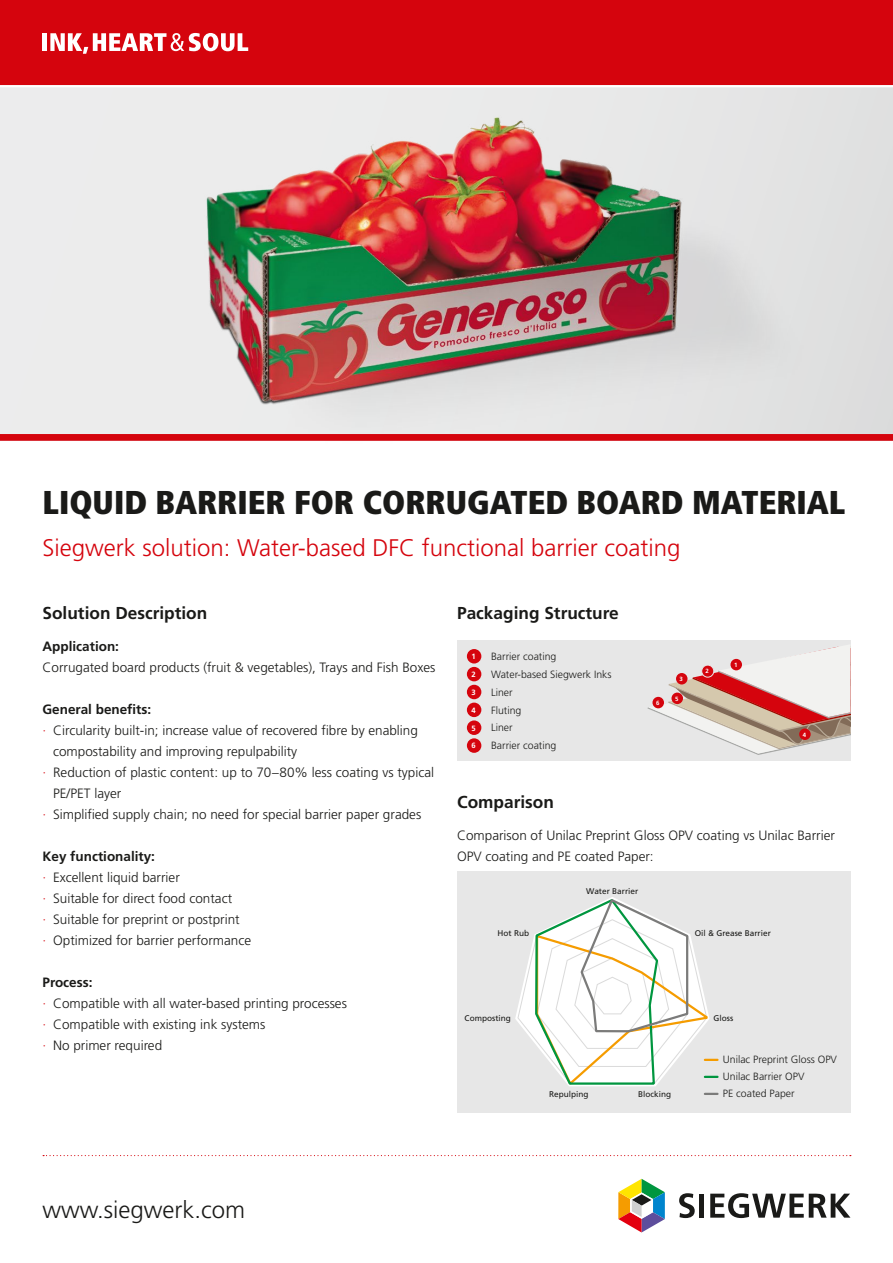
<style>
.page{position:relative;width:893px;height:1263px;background:#fff}
.page>*{position:absolute;margin:0;border:0;box-sizing:border-box;transform-origin:0 0}
.t1{font:900 condensed 33px "Frutiger LT Pro";color:#1a1a18}
.t2{font:300 24px "Frutiger LT Pro";color:#d5040d}
.t3{font:300 24px "Frutiger LT Pro";color:#1a1a18}
.t4{font:700 17.25px "Frutiger LT Pro";color:#1a1a18}
.t5{font:300 13.5px/21px "Frutiger LT Pro";color:#1a1a18}
.t6{font:700 13.5px "Frutiger LT Pro";color:#1a1a18}
.t7{font:300 10.5px/17.9px "Frutiger LT Pro";color:#1a1a18}
.t8{font:8.25px "Frutiger LT Pro";color:#1a1a18}
.t9{font:700 7.65px "Frutiger LT Pro";color:#fff}
.t10{font:700 6.15px "Frutiger LT Pro";color:#fff}
.s1{color:#d5040d}
.s2{font-weight:700}
</style>
<div class="page">
<div style="left:457px;top:871px;width:393px;height:242px;background:#e7e7e7"></div>
<div style="left:0;top:82px;width:893px;height:359px;background:linear-gradient(to bottom,#e9e9e9,#e7e7e7)"></div>
<img style="left:161px;top:87px;width:655px;height:347px">
<div style="left:0;top:0;width:893px;height:85px;background:#d5040d"></div>
<hr style="left:43px;top:33px;width:4px;height:18px;background:#fff">
<svg style="left:50px;top:33px;width:198px;height:21px"></svg>
<hr style="left:0;top:85px;width:893px;height:2px;background:#fff">
<div style="left:0;top:434px;width:893px;height:7px;background:#d5040d"></div>
<svg style="left:43px;top:1155px;width:808px;height:1px"></svg>
<svg style="left:618px;top:1178px;width:47px;height:55px"></svg>
<svg style="left:679px;top:1193px;width:16px;height:25px"></svg>
<div style="left:699px;top:1194px;width:5px;height:24px;background:#1a1a18"></div>
<svg style="left:710px;top:1193px;width:140px;height:25px"></svg>
<svg style="left:515px;top:897px;width:202px;height:189px"></svg>
<svg style="left:705px;top:1093px;width:12px;height:2px"></svg>
<div style="left:457px;top:640px;width:393px;height:121px;background:#e7e7e7"></div>
<svg style="left:647px;top:645px;width:203px;height:110px"></svg>
<div style="left:730px;top:659px;width:12px;height:11px;background:#d5040d;border-radius:50%"></div>
<div style="left:702px;top:665px;width:12px;height:12px;background:#d5040d;border-radius:50%"></div>
<div style="left:701px;top:665px;width:13px;height:12px;border:1px solid #e7e7e7;border-radius:50%"></div>
<div style="left:676px;top:673px;width:11px;height:11px;background:#d5040d;border-radius:50%"></div>
<div style="left:671px;top:693px;width:12px;height:11px;background:#d5040d;border-radius:50%"></div>
<div style="left:652px;top:697px;width:12px;height:11px;background:#d5040d;border-radius:50%"></div>
<div style="left:799px;top:728px;width:12px;height:12px;background:#d5040d;border-radius:50%"></div>
<div style="left:467px;top:649px;width:14px;height:14px;background:#d5040d;border-radius:50%"></div>
<div style="left:467px;top:667px;width:14px;height:14px;background:#d5040d;border-radius:50%"></div>
<div style="left:467px;top:685px;width:14px;height:14px;background:#d5040d;border-radius:50%"></div>
<div style="left:467px;top:703px;width:14px;height:14px;background:#d5040d;border-radius:50%"></div>
<div style="left:467px;top:720px;width:14px;height:15px;background:#d5040d;border-radius:50%"></div>
<div style="left:467px;top:738px;width:14px;height:15px;background:#d5040d;border-radius:50%"></div>
<h1 class="t1" style="left:43px;top:483px;width:804px">LIQUID BARRIER FOR CORRUGATED BOARD MATERIAL</h1>
<h2 class="t2" style="left:43px;top:534px;width:639px">Siegwerk solution: Water-based DFC functional barrier coating</h2>
<p class="t4" style="left:43px;top:603px;width:166px">Solution Description</p>
<p class="t4" style="left:457px;top:603px;width:163px">Packaging Structure</p>
<p class="t6" style="left:43px;top:638px;width:78px">Application:</p>
<p class="t5" style="left:43px;top:657px;width:394px">Corrugated board products (fruit &amp; vegetables), Trays and Fish Boxes</p>
<p class="t6" style="left:43px;top:701px;width:110px">General benefits:</p>
<p class="t5" style="left:43px;top:720px;width:377px"><span class="s1">·</span> Circularity built-in; increase value of recovered fibre by enabling</p>
<p class="t5" style="left:53px;top:741px;width:246px">compostability and improving repulpability</p>
<p class="t5" style="left:43px;top:762px;width:393px"><span class="s1">·</span> Reduction of plastic content: up to 70–80% less coating vs typical</p>
<p class="t5" style="left:53px;top:783px;width:70px">PE/PET layer</p>
<p class="t5" style="left:43px;top:804px;width:380px"><span class="s1">·</span> Simplified supply chain; no need for special barrier paper grades</p>
<p class="t5" style="left:43px;top:846px;width:210px"><span class="s2">Key functionality:<br></span><span class="s1">·</span> Excellent liquid barrier<br><span class="s1">·</span> Suitable for direct food contact<br><span class="s1">·</span> Suitable for preprint or postprint<br><span class="s1">·</span> Optimized for barrier performance</p>
<p class="t5" style="left:43px;top:972px;width:306px"><span class="s2">Process:<br></span><span class="s1">·</span> Compatible with all water-based printing processes <span class="s1">·</span> Compatible with existing ink systems<br><span class="s1">·</span> No primer required</p>
<p class="t7" style="left:491px;top:647px;width:122px">Barrier coating<br>Water-based Siegwerk Inks<br>Liner<br>Fluting<br>Liner<br>Barrier coating</p>
<p class="t9" style="left:471px;top:652px;width:6px">1</p>
<p class="t9" style="left:471px;top:670px;width:6px">2</p>
<p class="t9" style="left:471px;top:688px;width:6px">3</p>
<p class="t9" style="left:471px;top:705px;width:6px">4</p>
<p class="t9" style="left:471px;top:723px;width:6px">5</p>
<p class="t9" style="left:471px;top:741px;width:6px">6</p>
<p class="t10" style="left:734px;top:661px;width:5px">1</p>
<p class="t10" style="left:705px;top:668px;width:5px">2</p>
<p class="t10" style="left:680px;top:675px;width:5px">3</p>
<p class="t10" style="left:675px;top:695px;width:5px">5</p>
<p class="t10" style="left:656px;top:699px;width:5px">6</p>
<p class="t10" style="left:803px;top:731px;width:5px">4</p>
<p class="t4" style="left:457px;top:792px;width:98px">Comparison</p>
<p class="t5" style="left:457px;top:825px;width:379px">Comparison of Unilac Preprint Gloss OPV coating vs Unilac Barrier<br>OPV coating and PE coated Paper:</p>
<p class="t8" style="left:586px;top:886px;width:54px">Water Barrier</p>
<p class="t8" style="left:498px;top:928px;width:33px">Hot Rub</p>
<p class="t8" style="left:695px;top:928px;width:78px">Oil &amp; Grease Barrier</p>
<p class="t8" style="left:713px;top:1013px;width:21px">Gloss</p>
<p class="t8" style="left:465px;top:1013px;width:48px">Composting</p>
<h2 class="t3" style="left:43px;top:1195px;width:204px">www.siegwerk.com</h2>
<p class="t8" style="left:549px;top:1089px;width:41px">Repulping</p>
<p class="t8" style="left:638px;top:1089px;width:34px">Blocking</p>
<p class="t7" style="left:723px;top:1051px;width:116px;line-height:17px">Unilac Preprint Gloss OPV<br>Unilac Barrier OPV<br>PE coated Paper</p>
</div>
